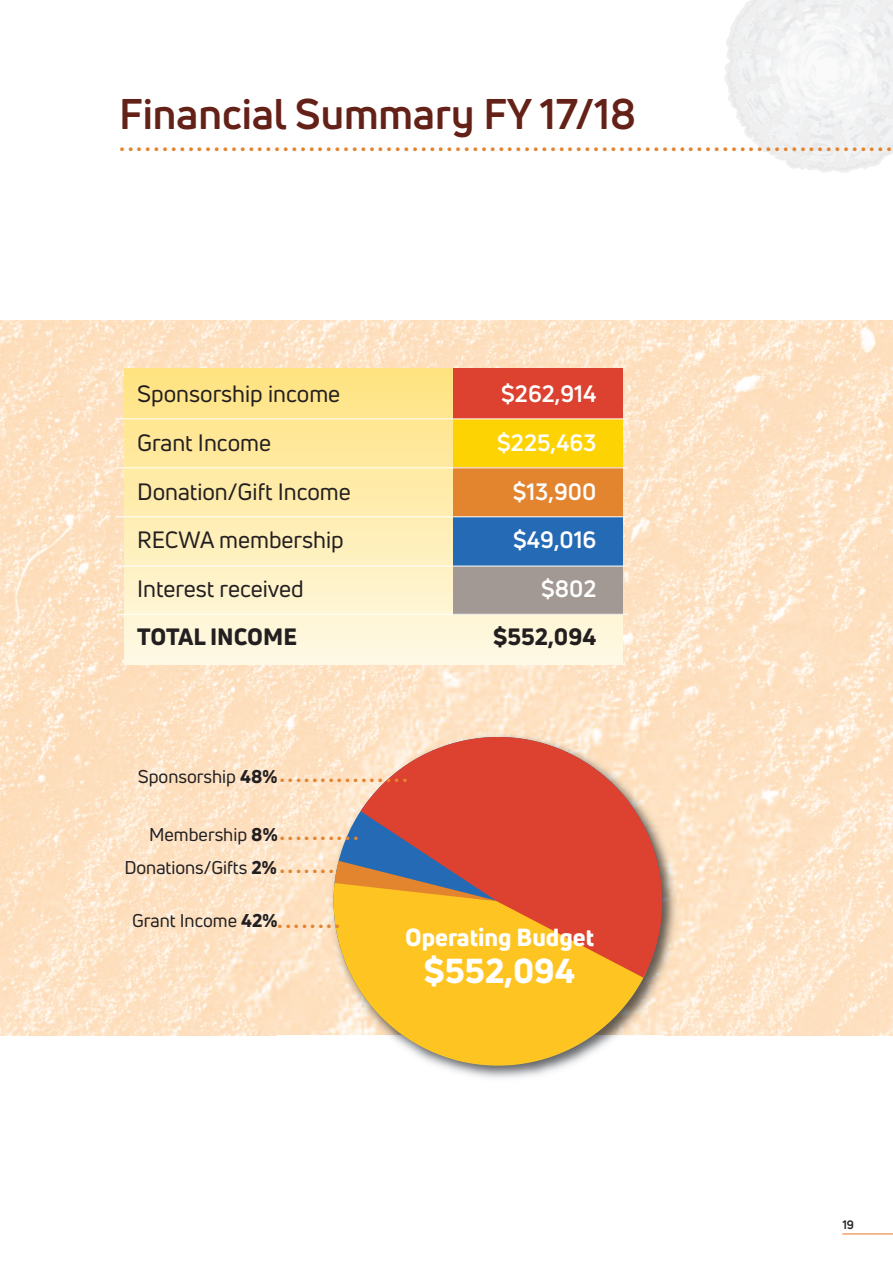
<style>
.page{position:relative;width:893px;height:1263px;background:#fff}
.page>*{position:absolute;margin:0;border:0;box-sizing:border-box;transform-origin:0 0}
.t1{font:700 42px "Uni Neue";color:#642118}
.t2{font:800 33.9px "Uni Neue";color:#fff}
.t3{font:700 25.5px "Uni Neue";color:#e3842f}
.t4{font:800 24.3px "Uni Neue";color:#fff}
.t5{font:700 24.15px "Uni Neue";color:#e3842f}
.t6{font:23.1px "Uni Neue";color:#231f20}
.t7{font:700 23.1px "Uni Neue";color:#fff}
.t8{font:800 23.1px "Uni Neue";color:#231f20}
.t9{font:18.15px "Uni Neue";color:#231f20}
.t10{font:700 12px "Uni Neue";color:#231f20}
.s1{font-weight:400;font-size:18.15px;color:#231f20}
.s2{font-weight:800;font-size:18.15px;color:#231f20}
.s3{font-weight:800}
.s4{font-weight:700;font-size:24.15px;color:#e3842f}
</style>
<div class="page">
<img style="left:0;top:321px;width:893px;height:714px">
<hr style="left:842px;top:1233px;width:51px;height:1px;background:#eb741f">
<img style="left:210px;top:604px;width:592px;height:431px">
<svg style="left:311px;top:714px;width:374px;height:322px;fill:#fee2c4"></svg>
<svg style="left:317px;top:857px;width:32px;height:24px"></svg>
<svg style="left:311px;top:881px;width:344px;height:197px"></svg>
<svg style="left:349px;top:714px;width:336px;height:266px"></svg>
<div style="left:125px;top:368px;width:498px;height:296px;background:linear-gradient(to bottom,#ffe380,#fef9e5)"></div>
<div style="left:453px;top:368px;width:170px;height:51px;background:#dd4230"></div>
<div style="left:453px;top:419px;width:170px;height:49px;background:#fed304"></div>
<div style="left:453px;top:467px;width:170px;height:50px;background:#e3842f"></div>
<div style="left:453px;top:566px;width:170px;height:48px;background:#a39994"></div>
<div style="left:453px;top:517px;width:170px;height:48px;background:#246ab4"></div>
<hr style="left:116px;top:418px;width:512px;height:1px;background:#fff">
<hr style="left:116px;top:467px;width:512px;height:1px;background:#fff">
<hr style="left:116px;top:516px;width:512px;height:1px;background:#fff">
<hr style="left:116px;top:566px;width:512px;height:1px;background:#fff">
<hr style="left:116px;top:614px;width:512px;height:1px;background:#fff">
<h1 class="t1" style="left:119px;top:99px;width:518px">Financial Summary FY 17/18</h1>
<p class="t3" style="left:119px;top:133px;width:775px">..........................................................................................</p>
<p class="t6" style="left:137px;top:386px;width:205px">Sponsorship income</p>
<p class="t7" style="left:501px;top:386px;width:97px">$262,914</p>
<p class="t6" style="left:137px;top:434px;width:136px">Grant Income</p>
<p class="t7" style="left:497px;top:434px;width:101px">$225,463</p>
<p class="t6" style="left:137px;top:483px;width:215px">Donation/Gift Income</p>
<p class="t7" style="left:513px;top:483px;width:85px">$13,900</p>
<p class="t6" style="left:137px;top:532px;width:208px">RECWA membership</p>
<p class="t7" style="left:513px;top:532px;width:85px">$49,016</p>
<p class="t6" style="left:137px;top:580px;width:168px">Interest received</p>
<p class="t7" style="left:541px;top:580px;width:57px">$802</p>
<p class="t8" style="left:137px;top:629px;width:161px">TOTAL INCOME</p>
<p class="t8" style="left:493px;top:629px;width:105px">$552,094</p>
<p class="t5" style="left:138px;top:764px;width:271px"><span class="s1">Sponsorship</span> <span class="s2">48%</span>................</p>
<p class="t9" style="left:149px;top:828px;width:130px">Membership <span class="s3">8%</span></p>
<p class="t5" style="left:279px;top:823px;width:81px">..........</p>
<p class="t9" style="left:124px;top:861px;width:211px">Donations/Gifts <span class="s3">2%</span> <span class="s4">.......</span></p>
<p class="t9" style="left:132px;top:914px;width:147px">Grant Income <span class="s3">42%</span></p>
<p class="t5" style="left:277px;top:911px;width:64px">........</p>
<p class="t4" style="left:405px;top:929px;width:190px">Operating Budget</p>
<h2 class="t2" style="left:424px;top:958px;width:153px">$552,094</h2>
<p class="t10" style="left:842px;top:1221px;width:13px">19</p>
</div>
